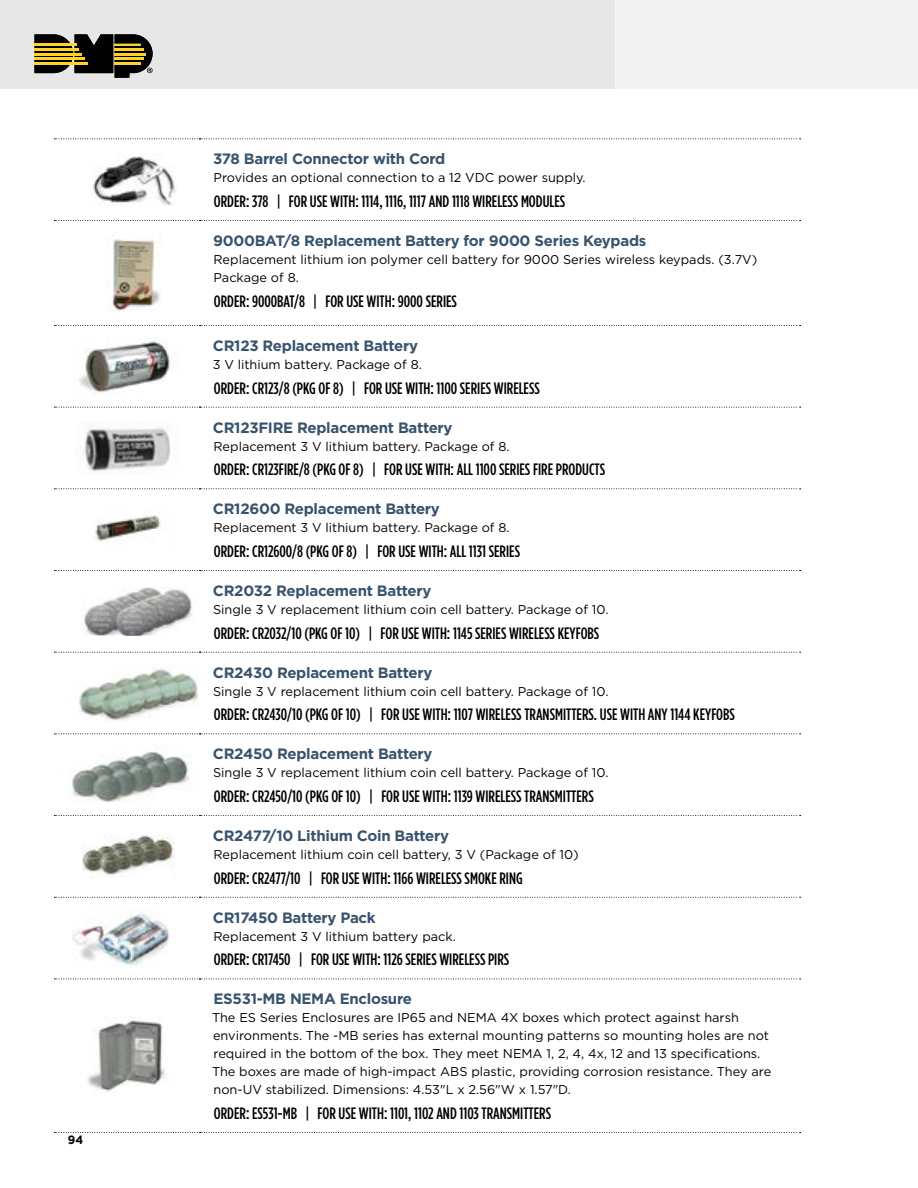
<style>
.page{position:relative;width:918px;height:1188px;background:#fff}
.page>*{position:absolute;margin:0;border:0;box-sizing:border-box;transform-origin:0 0}
.t1{font:500 16.5px "Gotham Condensed";color:#000}
.t2{font:700 15px "Gotham";letter-spacing:-.02em;color:#38536c}
.t3{font:12.75px/18px "Gotham";color:#000}
.t4{font:700 12px "Gotham";color:#000;scale:.95 1}
</style>
<div class="page">
<div style="left:0;top:0;width:918px;height:89px;background:#f3f3f3"></div>
<div style="left:0;top:0;width:615px;height:89px;background:#e7e7e7"></div>
<svg style="left:34px;top:34px;width:119px;height:44px"></svg>
<hr style="left:34px;top:44px;width:43px;height:2px;background:#ffd420">
<hr style="left:115px;top:44px;width:26px;height:2px;background:#ffd420">
<hr style="left:34px;top:62px;width:54px;height:2px;background:#ffd420">
<hr style="left:115px;top:62px;width:26px;height:2px;background:#ffd420">
<hr style="left:34px;top:58px;width:51px;height:2px;background:#ffd420">
<hr style="left:115px;top:58px;width:29px;height:2px;background:#ffd420">
<hr style="left:34px;top:53px;width:48px;height:2px;background:#ffd420">
<hr style="left:115px;top:53px;width:31px;height:2px;background:#ffd420">
<hr style="left:34px;top:48px;width:45px;height:3px;background:#ffd420">
<hr style="left:115px;top:48px;width:29px;height:3px;background:#ffd420">
<svg style="left:54px;top:138px;width:747px;height:1px"></svg>
<svg style="left:54px;top:407px;width:747px;height:1px"></svg>
<svg style="left:54px;top:488px;width:747px;height:1px"></svg>
<svg style="left:54px;top:570px;width:747px;height:1px"></svg>
<svg style="left:54px;top:652px;width:747px;height:1px"></svg>
<svg style="left:54px;top:733px;width:747px;height:1px"></svg>
<svg style="left:54px;top:815px;width:747px;height:1px"></svg>
<svg style="left:54px;top:897px;width:747px;height:1px"></svg>
<svg style="left:54px;top:220px;width:747px;height:1px"></svg>
<svg style="left:54px;top:325px;width:747px;height:1px"></svg>
<svg style="left:54px;top:979px;width:747px;height:1px"></svg>
<svg style="left:54px;top:1132px;width:747px;height:1px"></svg>
<img style="left:92px;top:156px;width:84px;height:50px">
<img style="left:105px;top:234px;width:56px;height:78px">
<img style="left:79px;top:340px;width:91px;height:54px">
<img style="left:84px;top:426px;width:87px;height:45px">
<img style="left:94px;top:515px;width:67px;height:27px">
<img style="left:83px;top:587px;width:110px;height:49px">
<img style="left:79px;top:669px;width:119px;height:52px">
<img style="left:72px;top:751px;width:118px;height:52px">
<img style="left:82px;top:835px;width:92px;height:40px">
<img style="left:72px;top:909px;width:97px;height:57px">
<img style="left:87px;top:1020px;width:78px;height:72px">
<p class="t4" style="left:68px;top:1131px;width:18px">94</p>
<p class="t2" style="left:213px;top:149px;width:234px">378 Barrel Connector with Cord</p>
<p class="t3" style="left:214px;top:169px;width:374px">Provides an optional connection to a 12 VDC power supply.</p>
<p class="t1" style="left:214px;top:192px;width:353px">ORDER: 378 | FOR USE WITH: 1114, 1116, 1117 AND 1118 WIRELESS MODULES</p>
<p class="t2" style="left:213px;top:231px;width:435px">9000BAT/8 Replacement Battery for 9000 Series Keypads</p>
<p class="t3" style="left:214px;top:250px;width:545px">Replacement lithium ion polymer cell battery for 9000 Series wireless keypads. (3.7V)<br>Package of 8.</p>
<p class="t1" style="left:214px;top:291px;width:245px">ORDER: 9000BAT/8 | FOR USE WITH: 9000 SERIES</p>
<p class="t2" style="left:213px;top:336px;width:207px">CR123 Replacement Battery</p>
<p class="t3" style="left:213px;top:355px;width:211px">3 V lithium battery. Package of 8.</p>
<p class="t1" style="left:214px;top:378px;width:327px">ORDER: CR123/8 (PKG OF 8) | FOR USE WITH: 1100 SERIES WIRELESS</p>
<p class="t2" style="left:213px;top:417px;width:241px">CR123FIRE Replacement Battery</p>
<p class="t3" style="left:214px;top:437px;width:298px">Replacement 3 V lithium battery. Package of 8.</p>
<p class="t1" style="left:214px;top:460px;width:393px">ORDER: CR123FIRE/8 (PKG OF 8) | FOR USE WITH: ALL 1100 SERIES FIRE PRODUCTS</p>
<p class="t2" style="left:213px;top:499px;width:228px">CR12600 Replacement Battery</p>
<p class="t3" style="left:214px;top:519px;width:298px">Replacement 3 V lithium battery. Package of 8.</p>
<p class="t1" style="left:214px;top:542px;width:308px">ORDER: CR12600/8 (PKG OF 8) | FOR USE WITH: ALL 1131 SERIES</p>
<p class="t2" style="left:213px;top:581px;width:220px">CR2032 Replacement Battery</p>
<p class="t3" style="left:213px;top:600px;width:397px">Single 3 V replacement lithium coin cell battery. Package of 10.</p>
<p class="t1" style="left:214px;top:623px;width:387px">ORDER: CR2032/10 (PKG OF 10) | FOR USE WITH: 1145 SERIES WIRELESS KEYFOBS</p>
<p class="t2" style="left:213px;top:662px;width:221px">CR2430 Replacement Battery</p>
<p class="t3" style="left:213px;top:682px;width:397px">Single 3 V replacement lithium coin cell battery. Package of 10.</p>
<p class="t1" style="left:214px;top:705px;width:522px">ORDER: CR2430/10 (PKG OF 10) | FOR USE WITH: 1107 WIRELESS TRANSMITTERS. USE WITH ANY 1144 KEYFOBS</p>
<p class="t2" style="left:213px;top:744px;width:221px">CR2450 Replacement Battery</p>
<p class="t3" style="left:213px;top:764px;width:397px">Single 3 V replacement lithium coin cell battery. Package of 10.</p>
<p class="t1" style="left:214px;top:787px;width:381px">ORDER: CR2450/10 (PKG OF 10) | FOR USE WITH: 1139 WIRELESS TRANSMITTERS</p>
<p class="t2" style="left:213px;top:826px;width:238px">CR2477/10 Lithium Coin Battery</p>
<p class="t3" style="left:214px;top:845px;width:367px">Replacement lithium coin cell battery, 3 V (Package of 10)</p>
<p class="t1" style="left:214px;top:868px;width:310px">ORDER: CR2477/10 | FOR USE WITH: 1166 WIRELESS SMOKE RING</p>
<p class="t2" style="left:213px;top:907px;width:164px">CR17450 Battery Pack</p>
<p class="t3" style="left:214px;top:927px;width:244px">Replacement 3 V lithium battery pack.</p>
<p class="t1" style="left:214px;top:950px;width:297px">ORDER: CR17450 | FOR USE WITH: 1126 SERIES WIRELESS PIRS</p>
<p class="t2" style="left:214px;top:989px;width:200px">ES531-MB NEMA Enclosure</p>
<p class="t3" style="left:212px;top:1009px;width:561px">The ES Series Enclosures are IP65 and NEMA 4X boxes which protect against harsh environments. The -MB series has external mounting patterns so mounting holes are not required in the bottom of the box. They meet NEMA 1, 2, 4, 4x, 12 and 13 specifications.<br>The boxes are made of high-impact ABS plastic, providing corrosion resistance. They are non-UV stabilized. Dimensions: 4.53"L x 2.56"W x 1.57"D.</p>
<p class="t1" style="left:214px;top:1104px;width:339px">ORDER: ES531-MB | FOR USE WITH: 1101, 1102 AND 1103 TRANSMITTERS</p>
</div>
